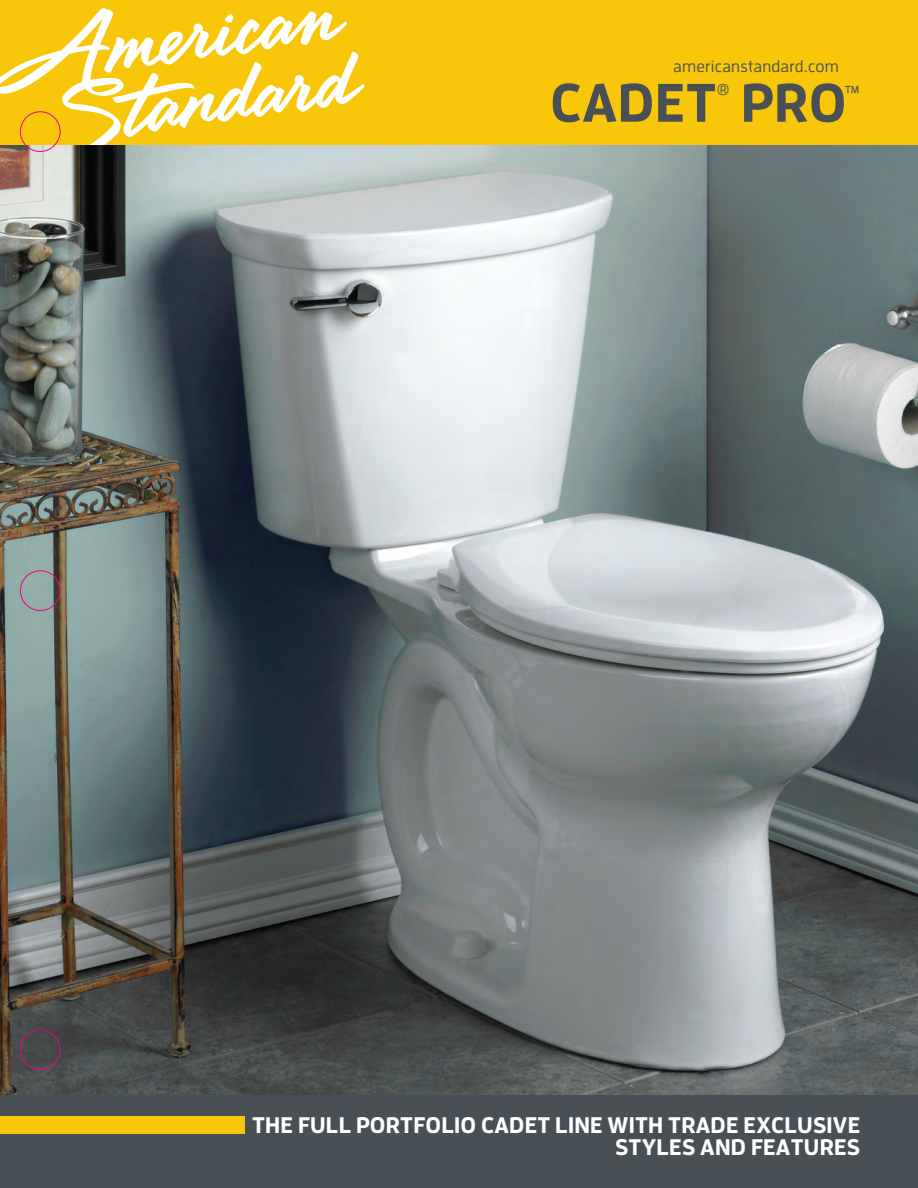
<style>
.page{position:relative;width:918px;height:1188px;background:#fff}
.page>*{position:absolute;margin:0;border:0;box-sizing:border-box;transform-origin:0 0}
.t1{font:700 54px "Enzo Pro";letter-spacing:.01em;color:#485055}
.t2{font:700 22.5px/22.5px "Enzo Pro";letter-spacing:.01em;color:#fff;text-align:right}
.t3{font:500 16.5px "Enzo Pro";letter-spacing:.015em;color:#485055}
.t4{font:500 15.75px "Enzo Pro";color:#485055}
</style>
<div class="page">
<img style="left:0;top:144px;width:918px;height:951px">
<div style="left:0;top:0;width:918px;height:144px;background:#f9c709"></div>
<div style="left:0;top:1095px;width:918px;height:93px;background:#485055"></div>
<svg style="left:0;top:8px;width:365px;height:136px"></svg>
<div style="left:0;top:1116px;width:244px;height:18px;background:#f9c709"></div>
<div style="left:20px;top:1029px;width:41px;height:41px;border:1px solid #ed028c;border-radius:50%"></div>
<div style="left:20px;top:570px;width:41px;height:41px;border:1px solid #ed028c;border-radius:50%"></div>
<div style="left:20px;top:111px;width:41px;height:41px;border:1px solid #ed028c;border-radius:50%"></div>
<p class="t3" style="left:673px;top:57px;width:167px">americanstandard.com</p>
<h1 class="t1" style="left:550px;top:69px;width:312px">CADET PRO<sup>™</sup></h1>
<p class="t4" style="left:717px;top:80px;width:14px">®</p>
<p class="t2" style="left:252px;top:1113px;width:610px">THE FULL PORTFOLIO CADET LINE WITH TRADE EXCLUSIVE<br>STYLES AND FEATURES</p>
</div>
